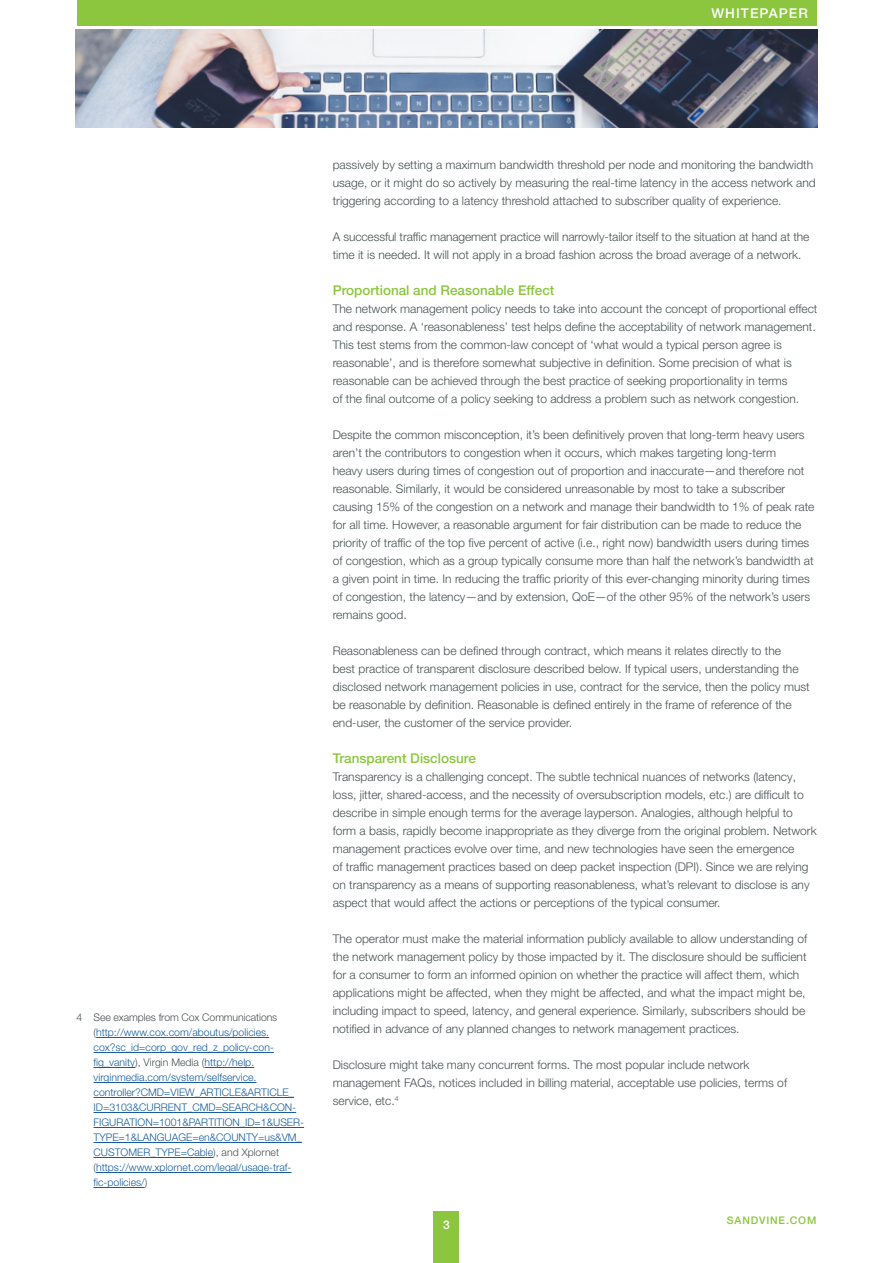
<style>
.page{position:relative;width:893px;height:1263px;background:#fff}
.page>*{position:absolute;margin:0;border:0;box-sizing:border-box;transform-origin:0 0}
.body_subhead{font:500 13.5px "Helvetica Neue LT Pro";color:#8bc63e}
.doc_type_top_title{font:500 13.5px "Helvetica Neue LT Pro";letter-spacing:.08em;color:#fff}
.body___paragraph{font:300 12px/18px "Helvetica Neue LT Pro";color:#485153}
.Figure_numbering_Wht{font:500 12px "Helvetica Neue LT Pro";color:#fff}
.Footnote{font:300 10.5px/15px "Helvetica Neue LT Pro";color:#175d9e}
.t1{font:500 10.5px "Helvetica Neue LT Pro";letter-spacing:.08em;color:#8bc63e}
.s1{color:#485153}
</style>
<div class="page">
<div style="left:434px;top:1212px;width:25px;height:51px;background:#8bc63e"></div>
<img style="left:76px;top:30px;width:741px;height:98px">
<hr style="left:96px;top:1037px;width:173px;height:1px;background:#175d9e">
<hr style="left:94px;top:1052px;width:180px;height:1px;background:#175d9e">
<hr style="left:94px;top:1067px;width:41px;height:1px;background:#175d9e">
<hr style="left:204px;top:1067px;width:50px;height:1px;background:#175d9e">
<hr style="left:94px;top:1082px;width:162px;height:1px;background:#175d9e">
<hr style="left:94px;top:1097px;width:200px;height:1px;background:#175d9e">
<hr style="left:94px;top:1112px;width:202px;height:1px;background:#175d9e">
<hr style="left:94px;top:1127px;width:210px;height:1px;background:#175d9e">
<hr style="left:94px;top:1142px;width:208px;height:1px;background:#175d9e">
<hr style="left:94px;top:1157px;width:119px;height:1px;background:#175d9e">
<hr style="left:96px;top:1172px;width:195px;height:1px;background:#175d9e">
<hr style="left:94px;top:1187px;width:51px;height:1px;background:#175d9e">
<div style="left:77px;top:0;width:739px;height:26px;background:#8bc63e"></div>
<p class="doc_type_top_title" style="left:713px;top:5px;width:96px">CASE STUDY</p>
<p class="doc_type_top_title" style="left:711px;top:5px;width:98px">WHITEPAPER</p>
<p class="Footnote" style="left:94px;top:1010px;width:212px;text-indent:-17px"><span class="s1">4 See examples from Cox Communications (</span>http://www.cox.com/aboutus/policies. cox?sc_id=corp_gov_red_z_policy-con&shy;fig_vanity<span class="s1">), Virgin Media (</span>http://help. virginmedia.com/system/selfservice. controller?CMD=VIEW_ARTICLE&amp;ARTICLE_ ID=3103&amp;CURRENT_CMD=SEARCH&amp;CON-FIGURATION=1001&amp;PARTITION_ID=1&amp;USER-TYPE=1&amp;LANGUAGE=en&amp;COUNTY=us&amp;VM_ CUSTOMER_TYPE=Cable<span class="s1">), and Xplornet (</span>https://www.xplornet.com/legal/usage-traf&shy;fic-policies/<span class="s1">)</span></p>
<p class="body___paragraph" style="left:333px;top:156px;width:485px">passively by setting a maximum bandwidth threshold per node and monitoring the bandwidth usage, or it might do so actively by measuring the real-time latency in the access network and triggering according to a latency threshold attached to subscriber quality of experience.</p>
<p class="body___paragraph" style="left:333px;top:228px;width:478px">A successful traffic management practice will narrowly-tailor itself to the situation at hand at the time it is needed. It will not apply in a broad fashion across the broad average of a network.</p>
<p class="body_subhead" style="left:333px;top:282px;width:223px">Proportional and Reasonable Effect</p>
<p class="body___paragraph" style="left:333px;top:300px;width:486px">The network management policy needs to take into account the concept of proportional effect and response. A ‘reasonableness’ test helps define the acceptability of network management.<br>This test stems from the common-law concept of ‘what would a typical person agree is reasonable’, and is therefore somewhat subjective in definition. Some precision of what is reasonable can be achieved through the best practice of seeking proportionality in terms</p>
<p class="body___paragraph" style="left:333px;top:390px;width:468px">of the final outcome of a policy seeking to address a problem such as network congestion.</p>
<p class="body___paragraph" style="left:333px;top:426px;width:483px">Despite the common misconception, it’s been definitively proven that long-term heavy users aren’t the contributors to congestion when it occurs, which makes targeting long-term<br>heavy users during times of congestion out of proportion and inaccurate—and therefore not reasonable. Similarly, it would be considered unreasonable by most to take a subscriber causing 15% of the congestion on a network and manage their bandwidth to 1% of peak rate for all time. However, a reasonable argument for fair distribution can be made to reduce the priority of traffic of the top five percent of active (i.e., right now) bandwidth users during times of congestion, which as a group typically consume more than half the network’s bandwidth at a given point in time. In reducing the traffic priority of this ever-changing minority during times of congestion, the latency—and by extension, QoE—of the other 95% of the network’s users remains good.</p>
<p class="body___paragraph" style="left:333px;top:642px;width:478px">Reasonableness can be defined through contract, which means it relates directly to the<br>best practice of transparent disclosure described below. If typical users, understanding the disclosed network management policies in use, contract for the service, then the policy must be reasonable by definition. Reasonable is defined entirely in the frame of reference of the end-user, the customer of the service provider.</p>
<p class="body_subhead" style="left:333px;top:750px;width:145px">Transparent Disclosure</p>
<p class="body___paragraph" style="left:333px;top:768px;width:485px">Transparency is a challenging concept. The subtle technical nuances of networks (latency, loss, jitter, shared-access, and the necessity of oversubscription models, etc.) are difficult to describe in simple enough terms for the average layperson. Analogies, although helpful to form a basis, rapidly become inappropriate as they diverge from the original problem. Network management practices evolve over time, and new technologies have seen the emergence</p>
<p class="body___paragraph" style="left:333px;top:858px;width:478px;text-align:justify">of traffic management practices based on deep packet inspection (DPI). Since we are relying on transparency as a means of supporting reasonableness, what’s relevant to disclose is any aspect that would affect the actions or perceptions of the typical consumer.</p>
<p class="body___paragraph" style="left:333px;top:930px;width:476px">The operator must make the material information publicly available to allow understanding of the network management policy by those impacted by it. The disclosure should be sufficient for a consumer to form an informed opinion on whether the practice will affect them, which applications might be affected, when they might be affected, and what the impact might be, including impact to speed, latency, and general experience. Similarly, subscribers should be notified in advance of any planned changes to network management practices.</p>
<p class="body___paragraph" style="left:333px;top:1056px;width:456px">Disclosure might take many concurrent forms. The most popular include network management FAQs, notices included in billing material, acceptable use policies, terms of service, etc.<sup>4</sup></p>
<p class="Figure_numbering_Wht" style="left:443px;top:1217px;width:8px">3</p>
<p class="t1" style="left:727px;top:1214px;width:91px">SANDVINE.COM</p>
</div>
